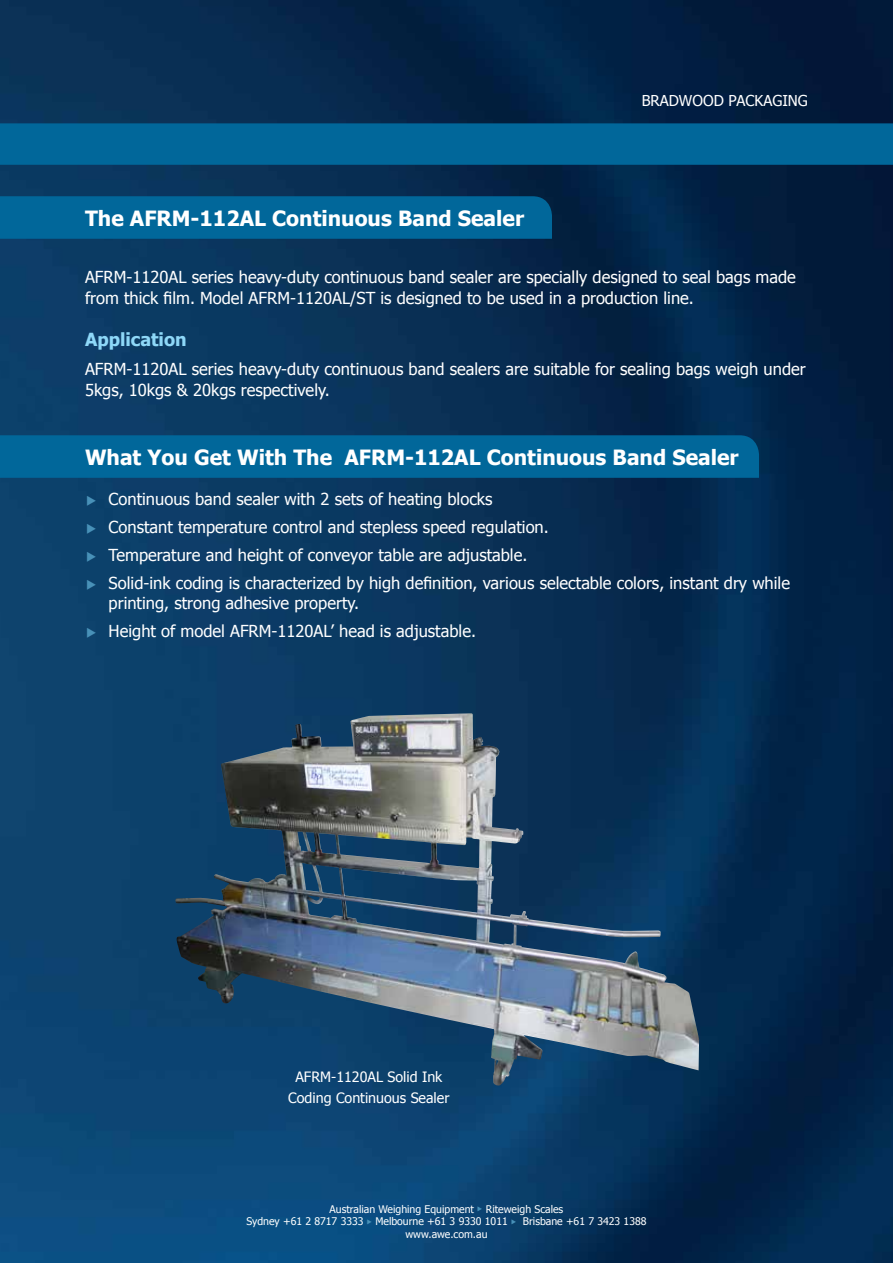
<style>
.page{position:relative;width:893px;height:1263px;background:#fff}
.page>*{position:absolute;margin:0;border:0;box-sizing:border-box;transform-origin:0 0}
.t1{font:700 21px "Tahoma";color:#fff}
.t2{font:700 18px "Tahoma";color:#8ed8f8}
.t3{font:16.5px/21px "Tahoma";color:#fff}
.t4{font:15px "Tahoma";color:#fff}
.t5{font:14.25px/21px "Tahoma";color:#fff;text-align:center}
.t6{font:10.5px/12.6px "Tahoma";color:#fff;text-align:center}
.s1{color:#4891b8}
</style>
<div class="page">
<img style="left:0;top:0;width:893px;height:1263px">
<svg style="left:0;top:120px;width:893px;height:45px;background:#016193"></svg>
<div style="left:0;top:435px;width:759px;height:43px;background:#01679a"></div>
<div style="left:0;top:196px;width:552px;height:43px;background:#01679a"></div>
<img style="left:175px;top:713px;width:333px;height:372px">
<p class="t1" style="left:85px;top:204px;width:441px">The AFRM-112AL Continuous Band Sealer</p>
<p class="t4" style="left:642px;top:91px;width:168px">BRADWOOD PACKAGING</p>
<p class="t3" style="left:85px;top:266px;width:712px">AFRM-1120AL series heavy-duty continuous band sealer are specially designed to seal bags made from thick film. Model AFRM-1120AL/ST is designed to be used in a production line.</p>
<p class="t2" style="left:85px;top:327px;width:103px">Application</p>
<p class="t3" style="left:85px;top:357px;width:722px">AFRM-1120AL series heavy-duty continuous band sealers are suitable for sealing bags weigh under<br>5kgs, 10kgs &amp; 20kgs respectively.</p>
<p class="t1" style="left:85px;top:443px;width:655px">What You Get With The AFRM-112AL Continuous Band Sealer</p>
<p class="t3" style="left:86px;top:488px;width:408px"><span class="s1">◆</span> Continuous band sealer with 2 sets of heating blocks</p>
<p class="t3" style="left:86px;top:516px;width:464px"><span class="s1">◆</span> Constant temperature control and stepless speed regulation.</p>
<p class="t3" style="left:86px;top:544px;width:443px"><span class="s1">◆</span> Temperature and height of conveyor table are adjustable.</p>
<p class="t3" style="left:109px;top:573px;width:683px;line-height:19.5px;text-indent:-23px"><span class="s1">◆</span> Solid-ink coding is characterized by high definition, various selectable colors, instant dry while printing, strong adhesive property.</p>
<p class="t3" style="left:86px;top:620px;width:391px"><span class="s1">◆</span> Height of model AFRM-1120AL’ head is adjustable.</p>
<p class="t5" style="left:288px;top:1065px;width:163px">AFRM-1120AL Solid Ink<br>Coding Continuous Sealer</p>
<p class="t6" style="left:246px;top:1202px;width:402px">Australian Weighing Equipment <span class="s1">◆</span> Riteweigh Scales<br>Sydney +61 2 8717 3333 <span class="s1">◆</span> Melbourne +61 3 9330 1011 <span class="s1">◆</span> Brisbane +61 7 3423 1388 www.awe.com.au</p>
</div>
